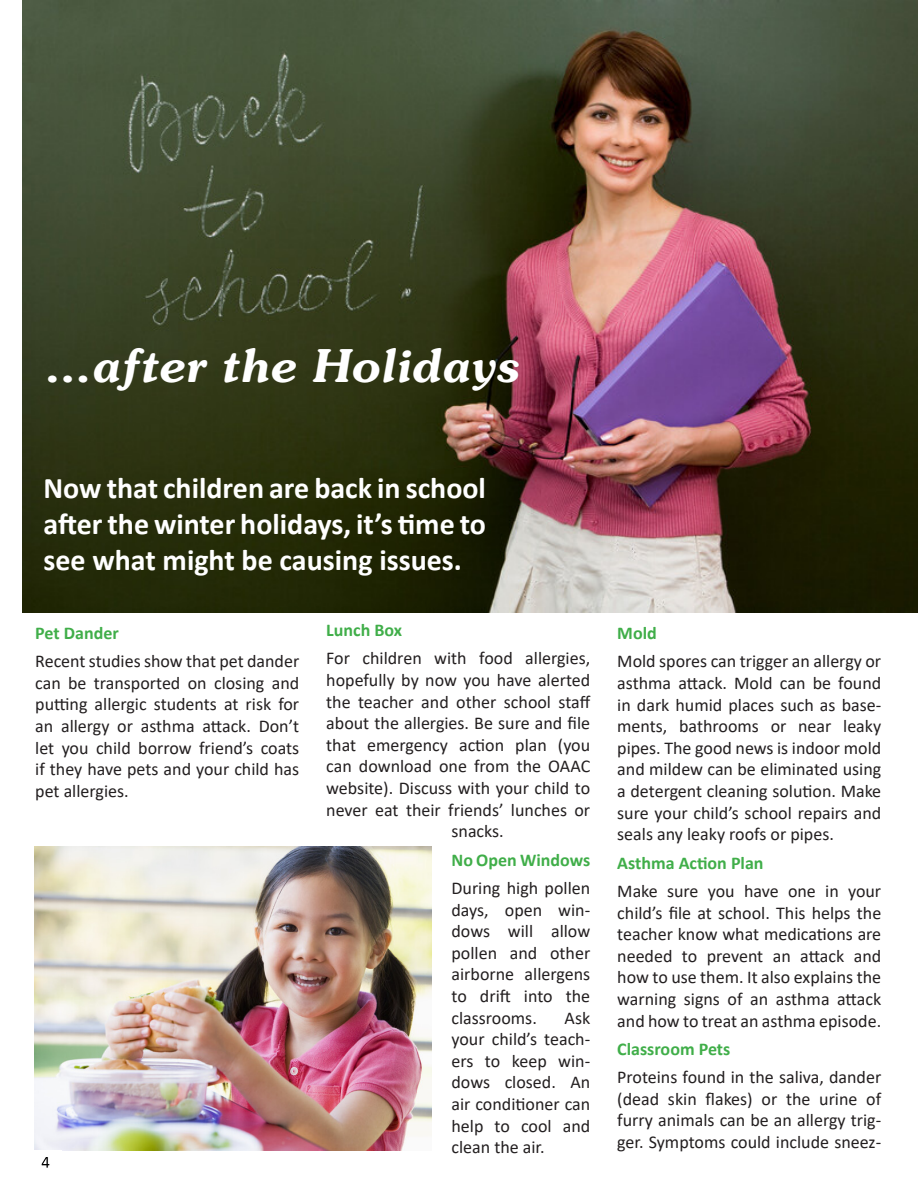
<style>
.page{position:relative;width:918px;height:1188px;background:#fff}
.page>*{position:absolute;margin:0;border:0;box-sizing:border-box;transform-origin:0 0}
.t1{font:italic 600 45px "Souvenir";color:#fff}
.t2{font:700 30px/36px "Calibri";color:#fff;text-align:justify}
.t3{font:18px/21.6px "Calibri";color:#231f20;text-align:justify}
.t4{font:700 18px "Calibri";color:#40ae49}
</style>
<div class="page">
<img style="left:22px;top:0;width:896px;height:612px">
<img style="left:35px;top:847px;width:396px;height:303px">
<img style="left:41px;top:1157px;width:9px;height:11px">
<p class="t1" style="left:45px;top:338px;width:475px">...after the Holidays</p>
<p class="t2" style="left:44px;top:470px;width:444px">Now that children are back in school after the winter holidays, it’s time to see what might be causing issues.</p>
<p class="t4" style="left:35px;top:620px;width:85px">Pet Dander</p>
<p class="t3" style="left:35px;top:650px;width:266px">Recent studies show that pet dander can be transported on closing and putting allergic students at risk for an allergy or asthma attack. Don’t let you child borrow friend’s coats if they have pets and your child has pet allergies.</p>
<p class="t4" style="left:326px;top:617px;width:77px">Lunch Box</p>
<p class="t3" style="left:326px;top:647px;width:266px">For children with food allergies,</p>
<p class="t3" style="left:326px;top:669px;width:265px">hopefully by now you have alerted</p>
<p class="t3" style="left:326px;top:690px;width:266px">the teacher and other school staff</p>
<p class="t3" style="left:326px;top:712px;width:265px">about the allergies. Be sure and file</p>
<p class="t3" style="left:326px;top:734px;width:265px">that emergency action plan (you</p>
<p class="t3" style="left:326px;top:755px;width:266px">can download one from the OAAC</p>
<p class="t3" style="left:326px;top:777px;width:265px">website). Discuss with your child to</p>
<p class="t3" style="left:326px;top:798px;width:265px">never eat their friends’ lunches or</p>
<p class="t3" style="left:452px;top:820px;width:54px">snacks.</p>
<p class="t4" style="left:452px;top:847px;width:140px">No Open Windows</p>
<p class="t3" style="left:452px;top:877px;width:140px">During high pollen days, open win&shy;dows will allow pollen and other airborne allergens to drift into the classrooms.</p>
<p class="t3" style="left:452px;top:1006px;width:140px;text-indent:113px">Ask your child’s teach&shy;ers to keep win&shy;dows closed. An air conditioner can help to cool and clean the air.</p>
<p class="t4" style="left:617px;top:620px;width:41px">Mold</p>
<p class="t3" style="left:617px;top:650px;width:265px">Mold spores can trigger an allergy or asthma attack. Mold can be found in dark humid places such as base&shy;ments, bathrooms or near leaky pipes. The good news is indoor mold and mildew can be eliminated using a detergent cleaning solution. Make sure your child’s school repairs and seals any leaky roofs or pipes.</p>
<p class="t4" style="left:617px;top:850px;width:148px">Asthma Action Plan</p>
<p class="t3" style="left:617px;top:880px;width:266px">Make sure you have one in your child’s file at school. This helps the teacher know what medications are needed to prevent an attack and how to use them. It also explains the warning signs of an asthma attack and how to treat an asthma episode.</p>
<p class="t4" style="left:617px;top:1036px;width:115px">Classroom Pets</p>
<p class="t3" style="left:617px;top:1066px;width:266px">Proteins found in the saliva, dander (dead skin flakes) or the urine of furry animals can be an allergy trig&shy;ger. Symptoms could include sneez-</p>
</div>
